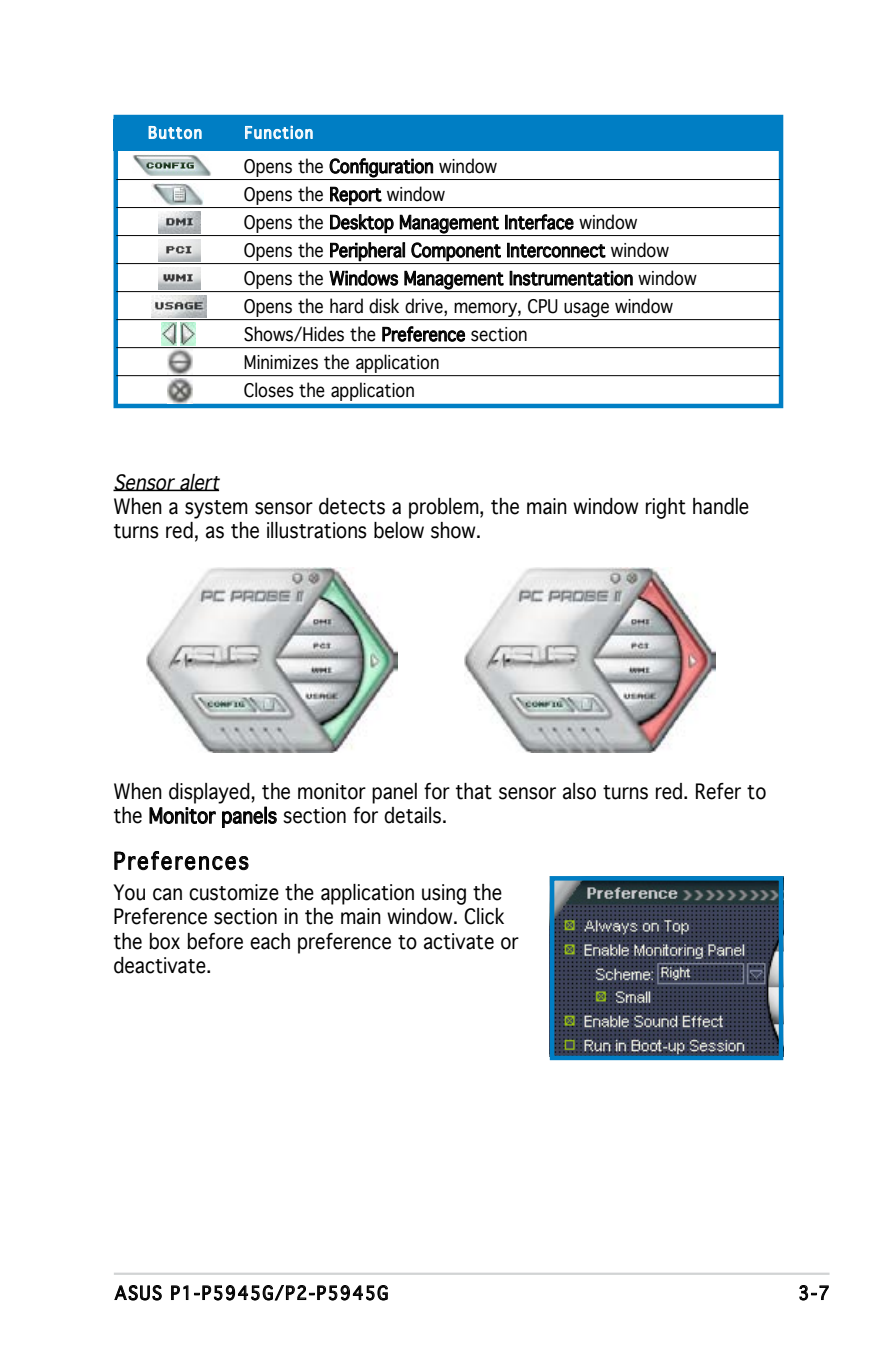
<style>
.page{position:relative;width:893px;height:1346px;background:#fff}
.page>*{position:absolute;margin:0;border:0;box-sizing:border-box;transform-origin:0 0}
.t1{font:22.5px "Geneva";letter-spacing:.1em;color:#000;scale:.9 1}
.t2{font:20.25px/24.3px "Geneva";color:#000;scale:.9 1}
.t3{font:italic 20.25px "Geneva";color:#000;scale:.9 1}
.t4{font:18px/27.9px "Geneva";color:#000;scale:.9 1}
.t5{font:18px "Geneva";letter-spacing:.1em;color:#000;scale:.9 1}
.t6{font:15.75px "Geneva";letter-spacing:.1em;color:#fff;scale:.9 1}
</style>
<div class="page">
<svg style="left:799px;top:1285px;width:30px;height:15px"></svg>
<hr style="left:114px;top:1272px;width:715px;height:3px;background:#d1d3d4">
<svg style="left:114px;top:1285px;width:48px;height:15px"></svg>
<svg style="left:171px;top:1285px;width:217px;height:15px"></svg>
<div style="left:114px;top:119px;width:669px;height:31px;background:#007ec4"></div>
<div style="left:114px;top:115px;width:669px;height:293px;border:4px solid #007ec4"></div>
<hr style="left:116px;top:179px;width:664px;height:1px;background:#000">
<hr style="left:116px;top:207px;width:664px;height:1px;background:#000">
<hr style="left:116px;top:235px;width:664px;height:1px;background:#000">
<hr style="left:116px;top:263px;width:664px;height:1px;background:#000">
<hr style="left:116px;top:291px;width:664px;height:1px;background:#000">
<hr style="left:116px;top:319px;width:664px;height:1px;background:#000">
<hr style="left:116px;top:347px;width:664px;height:1px;background:#000">
<hr style="left:116px;top:375px;width:664px;height:1px;background:#000">
<svg style="left:149px;top:126px;width:53px;height:13px"></svg>
<svg style="left:245px;top:126px;width:68px;height:13px"></svg>
<svg style="left:329px;top:158px;width:104px;height:20px"></svg>
<svg style="left:330px;top:186px;width:52px;height:19px"></svg>
<svg style="left:330px;top:214px;width:64px;height:19px"></svg>
<svg style="left:400px;top:214px;width:99px;height:20px"></svg>
<svg style="left:505px;top:214px;width:69px;height:16px"></svg>
<svg style="left:329px;top:242px;width:304px;height:50px"></svg>
<svg style="left:382px;top:326px;width:83px;height:16px"></svg>
<img style="left:158px;top:211px;width:42px;height:22px">
<img style="left:168px;top:349px;width:25px;height:25px">
<img style="left:161px;top:323px;width:15px;height:23px">
<img style="left:133px;top:155px;width:78px;height:21px">
<img style="left:152px;top:183px;width:51px;height:22px">
<img style="left:158px;top:240px;width:42px;height:21px">
<img style="left:158px;top:268px;width:42px;height:22px">
<img style="left:152px;top:296px;width:54px;height:22px">
<img style="left:181px;top:323px;width:14px;height:23px">
<img style="left:168px;top:378px;width:25px;height:25px">
<hr style="left:114px;top:490px;width:105px;height:1px;background:#000">
<svg style="left:149px;top:807px;width:67px;height:17px"></svg>
<svg style="left:222px;top:807px;width:55px;height:21px"></svg>
<svg style="left:114px;top:851px;width:135px;height:19px"></svg>
<img style="left:147px;top:568px;width:250px;height:184px">
<img style="left:465px;top:568px;width:251px;height:184px">
<img style="left:555px;top:881px;width:223px;height:174px">
<div style="left:550px;top:876px;width:233px;height:184px;border:4px solid #007ec4"></div>
<p class="t6" style="left:148px;top:123px;width:61px">Button</p>
<p class="t6" style="left:245px;top:123px;width:78px">Function</p>
<p class="t4" style="left:244px;top:154px;width:505px">Opens the Configuration window<br>Opens the Report window<br>Opens the Desktop Management Interface window<br>Opens the Peripheral Component Interconnect window Opens the Windows Management Instrumentation window Opens the hard disk drive, memory, CPU usage window Shows/Hides the Preference section<br>Minimizes the application<br>Closes the application</p>
<p class="t3" style="left:114px;top:469px;width:124px">Sensoralert</p>
<p class="t2" style="left:114px;top:496px;width:708px">When a system sensor detects a problem, the main window right handle turns red, as the illustrations below show.</p>
<p class="t2" style="left:114px;top:781px;width:727px">When displayed, the monitor panel for that sensor also turns red. Refer to the Monitor panels section for details.</p>
<p class="t1" style="left:114px;top:847px;width:152px">Preferences</p>
<p class="t2" style="left:114px;top:882px;width:452px">You can customize the application using the Preference section in the main window. Click the box before each preference to activate or deactivate.</p>
<p class="t5" style="left:115px;top:1281px;width:305px">ASUS P1-P5945G/P2-P5945G</p>
<p class="t4" style="left:798px;top:1280px;width:22px">3-</p>
</div>
